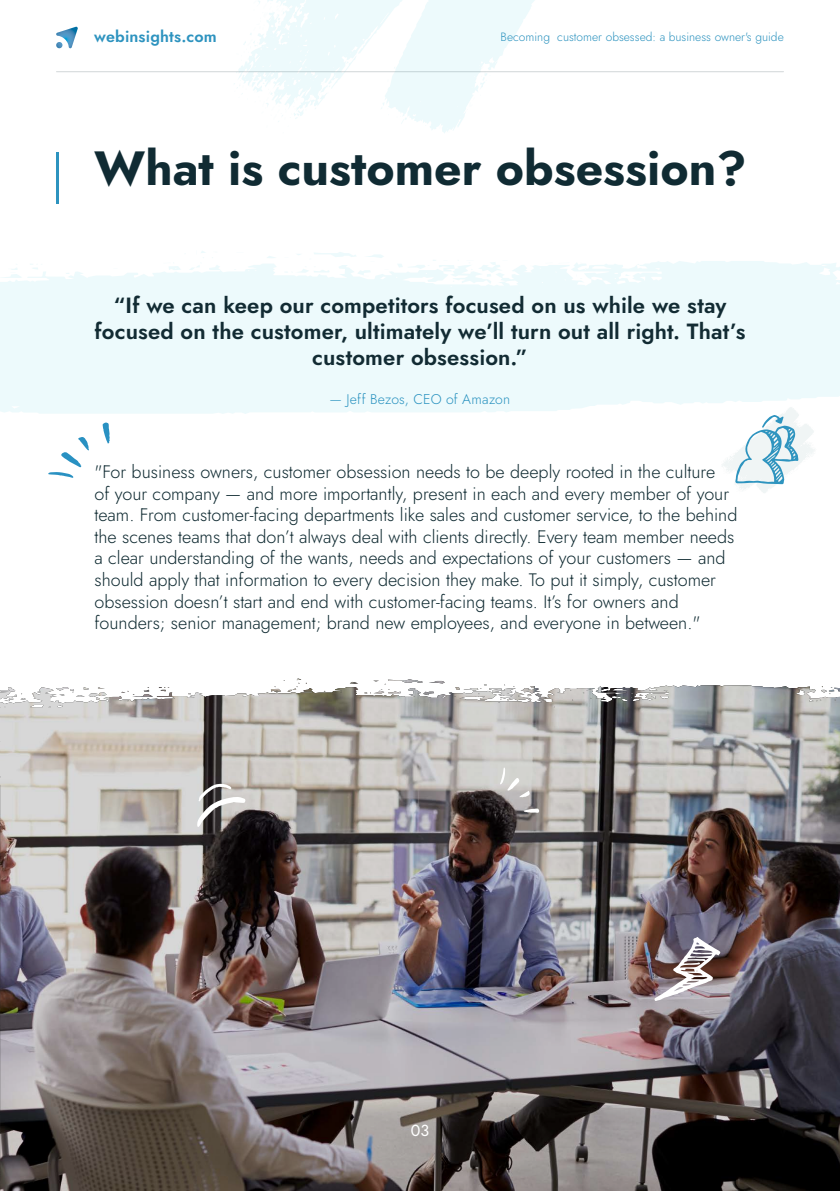
<style>
.page{position:relative;width:840px;height:1191px;background:#fff}
.page>*{position:absolute;margin:0;border:0;box-sizing:border-box;transform-origin:0 0}
.t1{font:700 48px "Jost";color:#102b33}
.t2{font:600 22px/26.4px "Jost";letter-spacing:.005em;color:#122b33;text-align:center}
.t3{font:300 18px/21.6px "Jost";color:#102b32}
.t4{font:600 16px "Jost";letter-spacing:.015em;color:#2d93bf}
.t5{font:16px "Jost";color:#fff}
.t6{font:300 14px "Jost";letter-spacing:.02em;color:#2b93c0}
.t7{font:300 12px "Jost";color:#2d93bf}
</style>
<div class="page">
<img style="left:0;top:678px;width:839px;height:513px">
<svg style="left:234px;top:0;width:301px;height:133px"></svg>
<hr style="left:56px;top:71px;width:727px;height:1px;background:#122b33">
<svg style="left:56px;top:27px;width:22px;height:21px"></svg>
<svg style="left:197px;top:783px;width:48px;height:44px"></svg>
<svg style="left:102px;top:422px;width:8px;height:21px"></svg>
<svg style="left:48px;top:437px;width:41px;height:41px"></svg>
<svg style="left:523px;top:808px;width:16px;height:5px"></svg>
<svg style="left:499px;top:767px;width:30px;height:30px"></svg>
<svg style="left:653px;top:936px;width:67px;height:65px"></svg>
<hr style="left:56px;top:152px;width:3px;height:52px;background:#2d93bf">
<svg style="left:0;top:251px;width:839px;height:163px;fill:#edfafc"></svg>
<svg style="left:719px;top:407px;width:96px;height:86px"></svg>
<p class="t4" style="left:94px;top:26px;width:124px">webinsights.com</p>
<p class="t7" style="left:500px;top:29px;width:284px">Becoming customer obsessed: a business owner's guide</p>
<h1 class="t1" style="left:94px;top:136px;width:653px">What is customer obsession?</h1>
<p class="t2" style="left:94px;top:292px;width:652px">“If we can keep our competitors focused on us while we stay focused on the customer, ultimately we’ll turn out all right. That’s customer obsession.”</p>
<p class="t6" style="left:329px;top:389px;width:182px">— Jeff Bezos, CEO of Amazon</p>
<p class="t3" style="left:94px;top:461px;width:644px">"For business owners, customer obsession needs to be deeply rooted in the culture<br>of your company — and more importantly, present in each and every member of your team. From customer-facing departments like sales and customer service, to the behind the scenes teams that don’t always deal with clients directly. Every team member needs a clear understanding of the wants, needs and expectations of your customers — and should apply that information to every decision they make. To put it simply, customer obsession doesn’t start and end with customer-facing teams. It’s for owners and founders; senior management; brand new employees, and everyone in between."</p>
<p class="t5" style="left:410px;top:1119px;width:20px">03</p>
</div>
